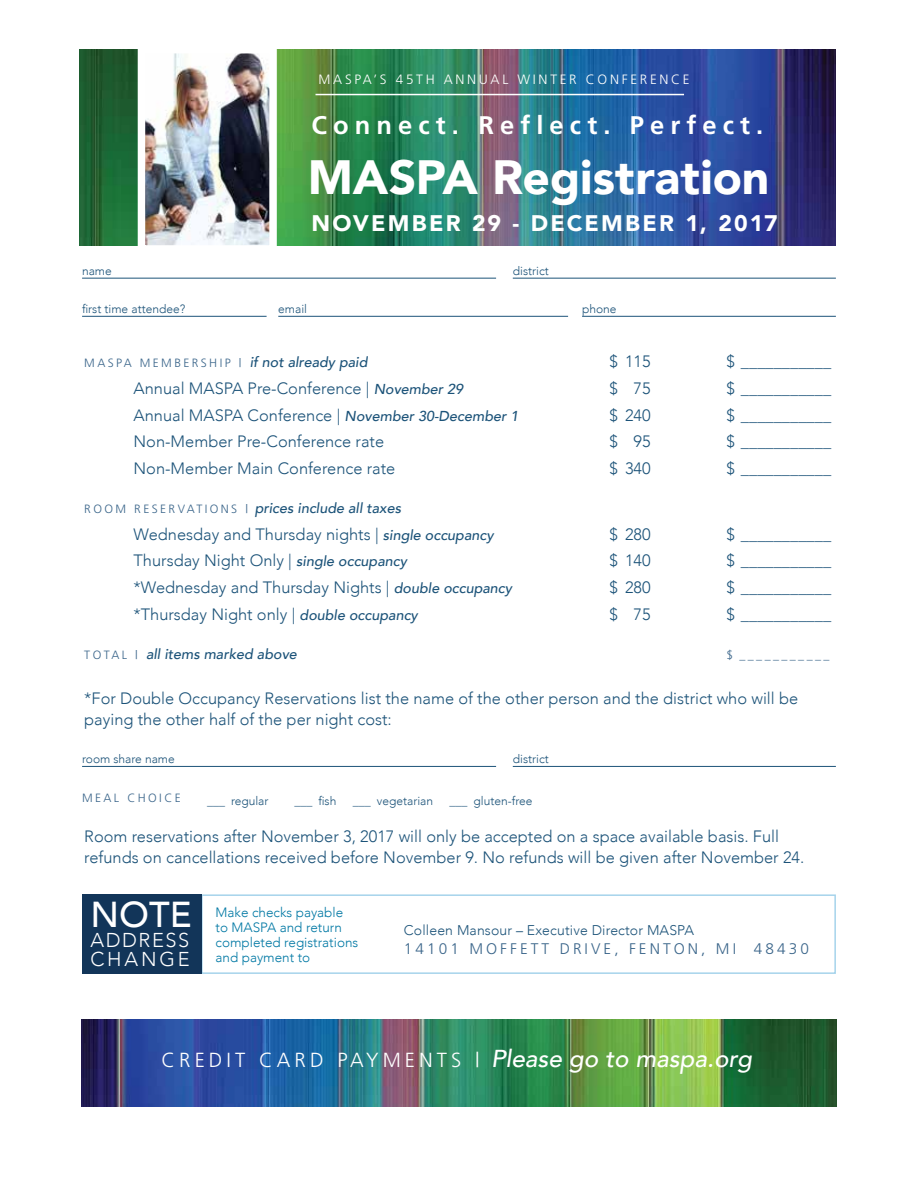
<style>
.page{position:relative;width:918px;height:1188px;background:#fff}
.page>*{position:absolute;margin:0;border:0;box-sizing:border-box;transform-origin:0 0}
.t1{font:900 48px "Avenir";letter-spacing:-.005em;color:#fff}
.t2{font:500 36px "Avenir";color:#fff}
.t3{font:700 25.5px "Frutiger";letter-spacing:.24em;color:#fff}
.t4{font:900 22.5px "Avenir";letter-spacing:.1em;color:#fff}
.t5{font:300 20.4px "Frutiger";letter-spacing:.2em;color:#fff}
.t6{font:300 19.95px/19px "Avenir";letter-spacing:.08em;color:#fff}
.t7{font:300 16.35px/21px "Avenir";color:#1c5379}
.t8{font:300 15.3px "Frutiger";letter-spacing:.2em;color:#3a658a}
.t9{font:italic 500 14.4px "Avenir";color:#1c5379}
.t10{font:300 13.95px "Avenir";letter-spacing:.01em;color:#1c5379}
.t11{font:300 13.5px/15px "Avenir";color:#0078a4}
.t12{font:300 13.5px "Frutiger";letter-spacing:.2em;color:#fff}
.t13{font:300 12px "Avenir";color:#1c5379}
.t14{font:300 12px "Frutiger";letter-spacing:.2em;color:#3a658a}
.s1{font-family:"Avenir";font-weight:500;font-style:italic;font-size:14.4px;color:#1c5379}
.s2{font-weight:500;font-style:italic;font-size:14.4px}
.s3{font-family:"Frutiger";font-weight:300;font-style:normal;font-size:12px;color:#3a658a}
.s4{font-family:"Avenir";font-weight:500;font-style:italic;font-size:24.45px}
</style>
<div class="page">
<img style="left:81px;top:1019px;width:756px;height:88px">
<img style="left:80px;top:50px;width:756px;height:195px">
<div style="left:201px;top:894px;width:635px;height:80px;border:2px solid #a5d3eb"></div>
<hr style="left:82px;top:766px;width:414px;height:1px;background:#1c5379">
<hr style="left:82px;top:278px;width:414px;height:1px;background:#1c5379">
<hr style="left:82px;top:316px;width:185px;height:1px;background:#1c5379">
<hr style="left:278px;top:316px;width:290px;height:1px;background:#1c5379">
<hr style="left:582px;top:316px;width:254px;height:1px;background:#1c5379">
<hr style="left:513px;top:766px;width:323px;height:1px;background:#1c5379">
<hr style="left:513px;top:278px;width:323px;height:1px;background:#1c5379">
<div style="left:82px;top:894px;width:119px;height:80px;background:#123559"></div>
<hr style="left:316px;top:94px;width:368px;height:1px;background:#fff">
<img style="left:147px;top:55px;width:121px;height:189px">
<div style="left:138px;top:46px;width:139px;height:207px;border:8px solid #fff"></div>
<p class="t12" style="left:319px;top:72px;width:373px">MASPA’S 45TH ANNUAL WINTER CONFERENCE</p>
<h3 class="t3" style="left:311px;top:110px;width:453px">Connect. Reflect. Perfect.</h3>
<h1 class="t1" style="left:308px;top:136px;width:463px">MASPA Registration</h1>
<p class="t13" style="left:82px;top:264px;width:31px">name</p>
<p class="t13" style="left:82px;top:302px;width:105px">first time attendee?</p>
<h3 class="t4" style="left:311px;top:204px;width:468px">NOVEMBER 29 - DECEMBER 1, 2017</h3>
<p class="t13" style="left:513px;top:264px;width:37px">district</p>
<p class="t13" style="left:278px;top:302px;width:30px">email</p>
<p class="t13" style="left:582px;top:302px;width:36px">phone</p>
<p class="t14" style="left:84px;top:356px;width:285px">MASPA MEMBERSHIP | <span class="s1">if not already paid</span></p>
<p class="t7" style="left:610px;top:351px;width:43px">$ 115</p>
<p class="t7" style="left:727px;top:351px;width:106px">$ ___________</p>
<p class="t7" style="left:134px;top:378px;width:331px">Annual MASPA Pre-Conference | <span class="s2">November 29</span></p>
<p class="t7" style="left:610px;top:378px;width:43px">$ 75</p>
<p class="t7" style="left:727px;top:378px;width:106px">$ ___________</p>
<p class="t7" style="left:134px;top:404px;width:386px">Annual MASPA Conference | <span class="s2">November 30-December 1</span></p>
<p class="t7" style="left:610px;top:404px;width:43px">$ 240</p>
<p class="t7" style="left:727px;top:404px;width:106px">$ ___________</p>
<p class="t7" style="left:134px;top:431px;width:252px">Non-Member Pre-Conference rate</p>
<p class="t7" style="left:610px;top:431px;width:43px">$ 95</p>
<p class="t7" style="left:727px;top:431px;width:106px">$ ___________</p>
<p class="t7" style="left:134px;top:458px;width:263px">Non-Member Main Conference rate</p>
<p class="t7" style="left:610px;top:458px;width:43px">$ 340</p>
<p class="t7" style="left:727px;top:458px;width:106px">$ ___________</p>
<p class="t9" style="left:84px;top:499px;width:318px"><span class="s3">R O O M R E S E R VAT I O N S |</span> prices include all taxes</p>
<p class="t7" style="left:134px;top:523px;width:362px">Wednesday and Thursday nights | <span class="s2">single occupancy</span></p>
<p class="t7" style="left:610px;top:523px;width:43px">$ 280</p>
<p class="t7" style="left:727px;top:523px;width:106px">$ ___________</p>
<p class="t7" style="left:134px;top:550px;width:275px">Thursday Night Only | <span class="s2">single occupancy</span></p>
<p class="t7" style="left:610px;top:550px;width:43px">$ 140</p>
<p class="t7" style="left:727px;top:550px;width:106px">$ ___________</p>
<p class="t7" style="left:134px;top:577px;width:380px">*Wednesday and Thursday Nights | <span class="s2">double occupancy</span></p>
<p class="t7" style="left:610px;top:577px;width:43px">$ 280</p>
<p class="t7" style="left:727px;top:577px;width:106px">$ ___________</p>
<p class="t7" style="left:134px;top:603px;width:286px">*Thursday Night only | <span class="s2">double occupancy</span></p>
<p class="t7" style="left:610px;top:603px;width:43px">$ 75</p>
<p class="t7" style="left:727px;top:603px;width:106px">$ ___________</p>
<p class="t9" style="left:84px;top:645px;width:214px"><span class="s3">T O TA L |</span> all items marked above</p>
<p class="t14" style="left:727px;top:648px;width:104px">$ ___________</p>
<p class="t7" style="left:84px;top:688px;width:715px">*For Double Occupancy Reservations list the name of the other person and the district who will be paying the other half of the per night cost:</p>
<p class="t13" style="left:82px;top:752px;width:94px">room share name</p>
<p class="t14" style="left:82px;top:791px;width:100px">MEAL CHOICE</p>
<p class="t13" style="left:207px;top:794px;width:63px">___ regular</p>
<p class="t13" style="left:294px;top:794px;width:44px">___ fish</p>
<p class="t13" style="left:353px;top:794px;width:82px">___ vegetarian</p>
<p class="t13" style="left:513px;top:752px;width:37px">district</p>
<p class="t13" style="left:450px;top:794px;width:84px">___ gluten-free</p>
<p class="t7" style="left:84px;top:826px;width:722px">Room reservations after November 3, 2017 will only be accepted on a space available basis. Full refunds on cancellations received before November 9. No refunds will be given after November 24.</p>
<p class="t11" style="left:216px;top:905px;width:144px">Make checks payable to MASPA and return completed registrations and payment to</p>
<h2 class="t2" style="left:90px;top:883px;width:103px">NOTE</h2>
<p class="t6" style="left:90px;top:931px;width:101px">ADDRESS<br>CHANGE</p>
<p class="t10" style="left:404px;top:922px;width:292px">Colleen Mansour – Executive Director MASPA</p>
<p class="t8" style="left:404px;top:940px;width:407px">14101 MOFFETT DRIVE, FENTON, MI 48430</p>
<p class="t5" style="left:162px;top:1048px;width:592px">CREDIT CARD PAYMENTS | <span class="s4">Please go to maspa.org</span></p>
</div>
